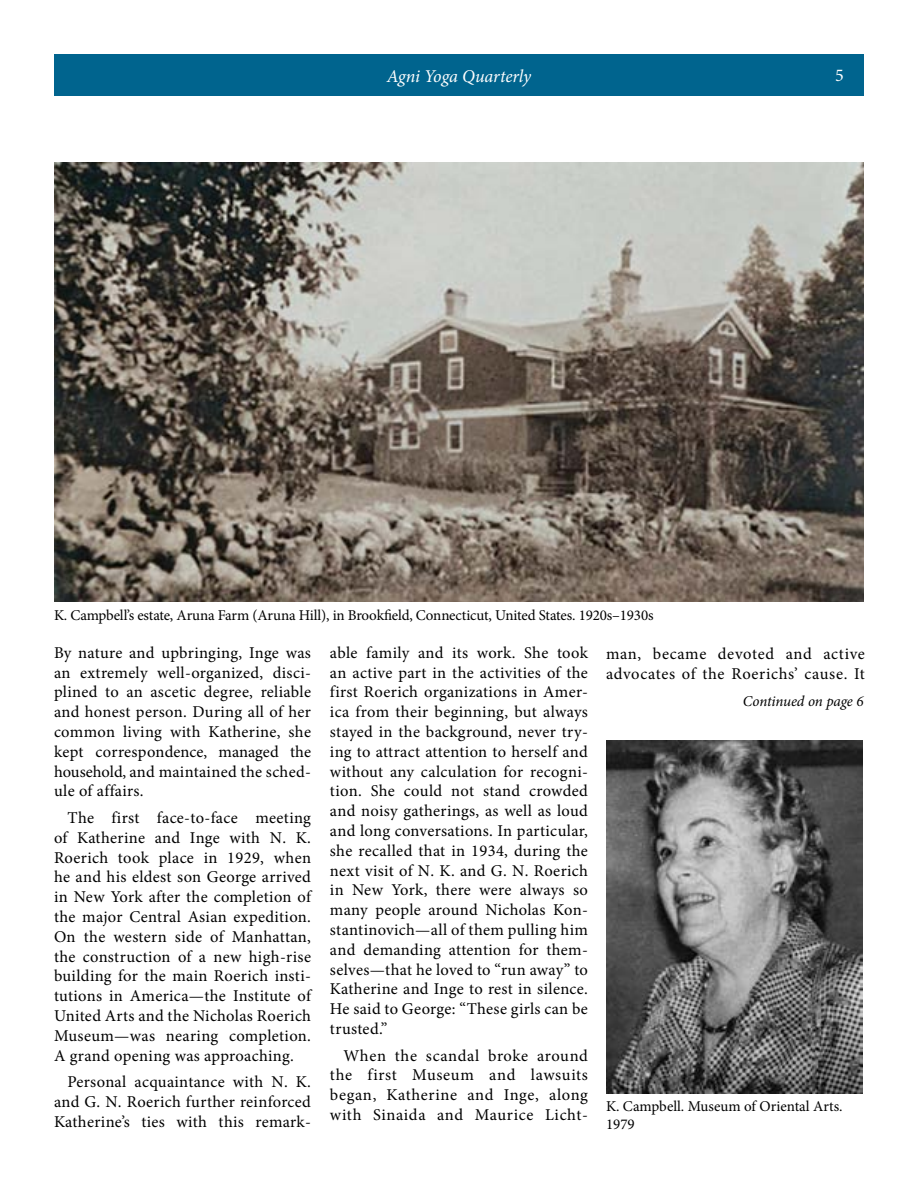
<style>
.page{position:relative;width:918px;height:1188px;background:#fff}
.page>*{position:absolute;margin:0;border:0;box-sizing:border-box;transform-origin:0 0}
.t1{font:italic 18px "Minion Pro";letter-spacing:-.005em;color:#fff}
.t2{font:18px "Minion Pro";color:#fff}
.t3{font:16.5px/19.8px "Minion Pro";letter-spacing:.02em;color:#000;text-align:justify}
.t4{font:15px/18px "Minion Pro";letter-spacing:-.01em;color:#000}
.t5{font:italic 15px "Minion Pro";letter-spacing:-.01em;color:#000}
</style>
<div class="page">
<div style="left:54px;top:54px;width:810px;height:41px;background:#00648e"></div>
<img style="left:606px;top:740px;width:257px;height:354px">
<img style="left:54px;top:162px;width:810px;height:440px">
<p class="t1" style="left:387px;top:64px;width:146px">Agni Yoga Quarterly</p>
<p class="t2" style="left:835px;top:63px;width:10px">5</p>
<p class="t4" style="left:54px;top:607px;width:601px">K. Campbell’s estate, Aruna Farm (Aruna Hill), in Brookfield, Connecticut, United States. 1920s–1930s</p>
<p class="t3" style="left:606px;top:644px;width:260px">man, became devoted and active advocates of the Roerichs’ cause. It</p>
<p class="t3" style="left:54px;top:643px;width:259px">By nature and upbringing, Inge was an extremely well-organized, disci&shy;plined to an ascetic degree, reliable and honest person. During all of her common living with Katherine, she kept correspondence, managed the household, and maintained the sched&shy;ule of affairs.</p>
<p class="t3" style="left:54px;top:808px;width:259px;text-indent:13px">The first face-to-face meeting of Katherine and Inge with N. K.<br>Roerich took place in 1929, when he and his eldest son George arrived in New York after the completion of the major Central Asian expedition.<br>On the western side of Manhattan, the construction of a new high-rise building for the main Roerich insti&shy;tutions in America—the Institute of United Arts and the Nicholas Roerich Museum—was nearing completion.<br>A grand opening was approaching.</p>
<p class="t3" style="left:54px;top:1072px;width:259px;text-indent:13px">Personal acquaintance with N. K. and G. N. Roerich further reinforced Katherine’s ties with this remark-</p>
<p class="t3" style="left:330px;top:643px;width:260px">able family and its work. She took an active part in the activities of the first Roerich organizations in Amer&shy;ica from their beginning, but always stayed in the background, never try&shy;ing to attract attention to herself and without any calculation for recogni&shy;tion. She could not stand crowded and noisy gatherings, as well as loud and long conversations. In particular, she recalled that in 1934, during the next visit of N. K. and G. N. Roerich in New York, there were always so many people around Nicholas Kon&shy;stantinovich—all of them pulling him and demanding attention for them&shy;selves—that he loved to “run away” to Katherine and Inge to rest in silence.<br>He said to George: “These girls can be trusted.”</p>
<p class="t3" style="left:330px;top:1045px;width:260px;text-indent:13px">When the scandal broke around the first Museum and lawsuits began, Katherine and Inge, along with Sinaida and Maurice Licht-</p>
<p class="t5" style="left:743px;top:691px;width:122px">Continued on page 6</p>
<p class="t4" style="left:606px;top:1097px;width:238px">K. Campbell. Museum of Oriental Arts.<br>1979</p>
</div>
